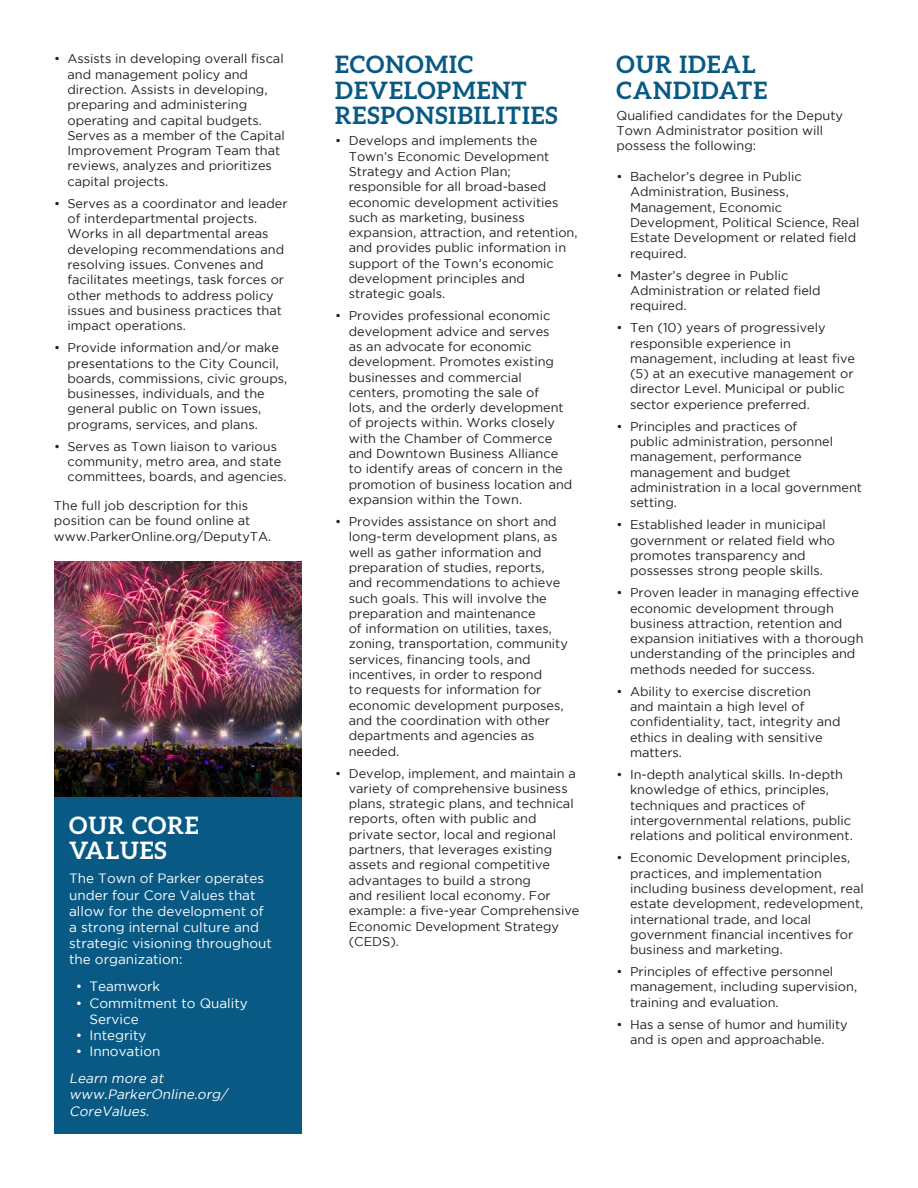
<style>
.page{position:relative;width:918px;height:1188px;background:#fff}
.page>*{position:absolute;margin:0;border:0;box-sizing:border-box;transform-origin:0 0}
.t1{font:700 24px/25.5px "Aleo";letter-spacing:.04em;color:#085984}
.t2{font:700 24px/25.5px "Aleo";letter-spacing:.04em;color:#fff}
.t3{font:13.5px/16.2px "Gotham";color:#fff}
.t4{font:italic 13.5px/16.2px "Gotham";color:#fff}
.t5{font:12.75px/15.3px "Gotham";color:#231f20}
</style>
<div class="page">
<div style="left:54px;top:796px;width:248px;height:338px;background:#085984"></div>
<img style="left:54px;top:562px;width:248px;height:234px">
<p class="t5" style="left:68px;top:51px;width:219px;text-indent:-14px">• Assists in developing overall fiscal and management policy and direction. Assists in developing, preparing and administering operating and capital budgets.<br>Serves as a member of the Capital<br>Improvement Program Team that reviews, analyzes and prioritizes capital projects.</p>
<p class="t5" style="left:68px;top:195px;width:222px;text-indent:-14px">• Serves as a coordinator and leader of interdepartmental projects.<br>Works in all departmental areas developing recommendations and resolving issues. Convenes and facilitates meetings, task forces or other methods to address policy issues and business practices that impact operations.</p>
<p class="t5" style="left:68px;top:340px;width:221px;text-indent:-14px">• Provide information and/or make presentations to the City Council, boards, commissions, civic groups, businesses, individuals, and the general public on Town issues, programs, services, and plans.</p>
<p class="t5" style="left:68px;top:438px;width:221px;text-indent:-14px">• Serves as Town liaison to various community, metro area, and state committees, boards, and agencies.</p>
<p class="t5" style="left:54px;top:498px;width:219px">The full job description for this position can be found online at www.ParkerOnline.org/DeputyTA.</p>
<p class="t2" style="left:69px;top:812px;width:131px">OUR CORE<br>VALUES</p>
<p class="t3" style="left:69px;top:870px;width:204px">The Town of Parker operates under four Core Values that allow for the development of a strong internal culture and strategic visioning throughout the organization:</p>
<p class="t3" style="left:76px;top:978px;width:86px">• Teamwork</p>
<p class="t3" style="left:89px;top:994px;width:160px;text-indent:-14px">• Commitment to Quality<br>Service</p>
<p class="t3" style="left:76px;top:1027px;width:72px">• Integrity</p>
<p class="t3" style="left:76px;top:1043px;width:86px">• Innovation</p>
<p class="t4" style="left:69px;top:1070px;width:160px">Learn more at www.ParkerOnline.org/<br>CoreValues.</p>
<p class="t1" style="left:335px;top:51px;width:224px">ECONOMIC<br>DEVELOPMENT<br>RESPONSIBILITIES</p>
<p class="t5" style="left:349px;top:133px;width:230px;text-indent:-14px">• Develops and implements the<br>Town’s Economic Development<br>Strategy and Action Plan; responsible for all broad-based economic development activities such as marketing, business expansion, attraction, and retention, and provides public information in support of the Town’s economic development principles and strategic goals.</p>
<p class="t5" style="left:349px;top:308px;width:225px;text-indent:-14px">• Provides professional economic development advice and serves<br>as an advocate for economic development. Promotes existing businesses and commercial centers, promoting the sale of<br>lots, and the orderly development of projects within. Works closely with the Chamber of Commerce and Downtown Business Alliance to identify areas of concern in the promotion of business location and expansion within the Town.</p>
<p class="t5" style="left:349px;top:514px;width:221px;text-indent:-14px">• Provides assistance on short and long-term development plans, as well as gather information and preparation of studies, reports, and recommendations to achieve such goals. This will involve the preparation and maintenance<br>of information on utilities, taxes, zoning, transportation, community services, financing tools, and incentives, in order to respond<br>to requests for information for economic development purposes, and the coordination with other departments and agencies as needed.</p>
<p class="t5" style="left:349px;top:765px;width:232px;text-indent:-14px">• Develop, implement, and maintain a variety of comprehensive business plans, strategic plans, and technical reports, often with public and private sector, local and regional partners, that leverages existing assets and regional competitive advantages to build a strong<br>and resilient local economy. For example: a five-year Comprehensive<br>Economic Development Strategy (CEDS).</p>
<p class="t1" style="left:616px;top:51px;width:152px">OUR IDEAL<br>CANDIDATE</p>
<p class="t5" style="left:616px;top:107px;width:228px">Qualified candidates for the Deputy<br>Town Administrator position will possess the following:</p>
<p class="t5" style="left:630px;top:169px;width:231px;text-indent:-14px">• Bachelor’s degree in Public<br>Administration, Business,<br>Management, Economic<br>Development, Political Science, Real<br>Estate Development or related field required.</p>
<p class="t5" style="left:630px;top:267px;width:192px;text-indent:-14px">• Master’s degree in Public<br>Administration or related field required.</p>
<p class="t5" style="left:630px;top:320px;width:227px;text-indent:-14px">• Ten (10) years of progressively responsible experience in management, including at least five (5) at an executive management or director Level. Municipal or public sector experience preferred.</p>
<p class="t5" style="left:630px;top:418px;width:234px;text-indent:-14px">• Principles and practices of<br>public administration, personnel management, performance management and budget administration in a local government setting.</p>
<p class="t5" style="left:630px;top:517px;width:207px;text-indent:-14px">• Established leader in municipal government or related field who promotes transparency and possesses strong people skills.</p>
<p class="t5" style="left:630px;top:585px;width:235px;text-indent:-14px">• Proven leader in managing effective economic development through business attraction, retention and expansion initiatives with a thorough understanding of the principles and methods needed for success.</p>
<p class="t5" style="left:630px;top:683px;width:212px;text-indent:-14px">• Ability to exercise discretion<br>and maintain a high level of confidentiality, tact, integrity and ethics in dealing with sensitive matters.</p>
<p class="t5" style="left:630px;top:767px;width:224px;text-indent:-14px">• In-depth analytical skills. In-depth knowledge of ethics, principles, techniques and practices of intergovernmental relations, public relations and political environment.</p>
<p class="t5" style="left:630px;top:850px;width:235px;text-indent:-14px">• Economic Development principles, practices, and implementation including business development, real estate development, redevelopment, international trade, and local government financial incentives for business and marketing.</p>
<p class="t5" style="left:630px;top:964px;width:229px;text-indent:-14px">• Principles of effective personnel management, including supervision, training and evaluation.</p>
<p class="t5" style="left:630px;top:1016px;width:219px;text-indent:-14px">• Has a sense of humor and humility and is open and approachable.</p>
</div>
